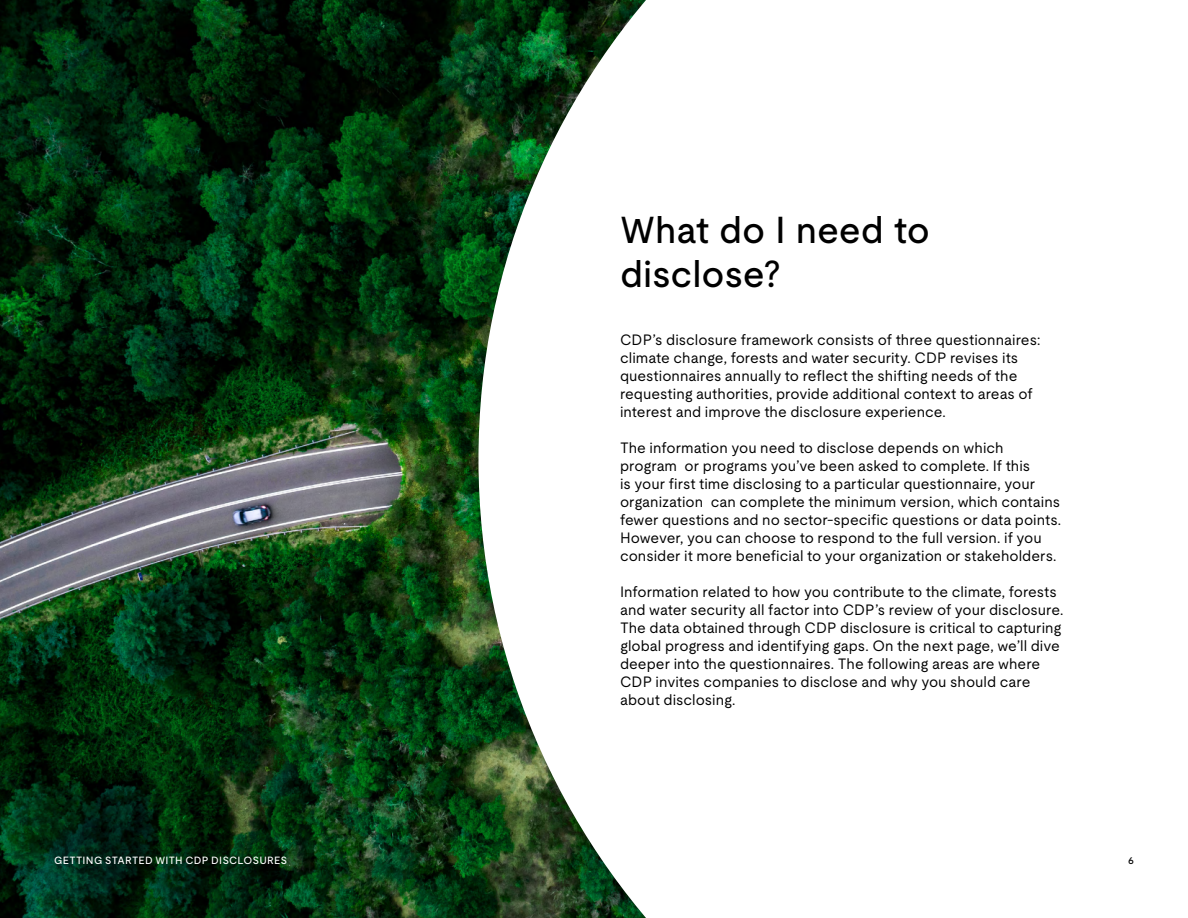
<style>
.page{position:relative;width:1188px;height:918px;background:#fff}
.page>*{position:absolute;margin:0;border:0;box-sizing:border-box;transform-origin:0 0}
.t1{font:500 37.5px/43.5px "UL Moderat";color:#000}
.t2{font:15px/18px "UL Moderat";color:#000}
.t3{font:500 10.5px "UL Moderat";letter-spacing:.03em;color:#fff}
.t4{font:500 10.5px "UL Moderat";color:#000}
</style>
<div class="page">
<img style="left:0;top:0;width:478px;height:918px">
<svg style="left:478px;top:0;width:168px;height:918px"></svg>
<h1 class="t1" style="left:620px;top:208px;width:311px">What do I need to disclose?</h1>
<p class="t2" style="left:620px;top:330px;width:422px">CDP’s disclosure framework consists of three questionnaires: climate change, forests and water security. CDP revises its questionnaires annually to reflect the shifting needs of the requesting authorities, provide additional context to areas of interest and improve the disclosure experience.</p>
<p class="t2" style="left:620px;top:438px;width:443px">The information you need to disclose depends on which program or programs you’ve been asked to complete. If this<br>is your first time disclosing to a particular questionnaire, your organization can complete the minimum version, which contains fewer questions and no sector-specific questions or data points.<br>However, you can choose to respond to the full version. if you consider it more beneficial to your organization or stakeholders.</p>
<p class="t2" style="left:620px;top:582px;width:445px">Information related to how you contribute to the climate, forests and water security all factor into CDP’s review of your disclosure.<br>The data obtained through CDP disclosure is critical to capturing global progress and identifying gaps. On the next page, we’ll dive deeper into the questionnaires. The following areas are where CDP invites companies to disclose and why you should care about disclosing.</p>
<p class="t3" style="left:54px;top:852px;width:234px">GETTING STARTED WITH CDP DISCLOSURES</p>
<p class="t4" style="left:1128px;top:852px;width:7px">6</p>
</div>
